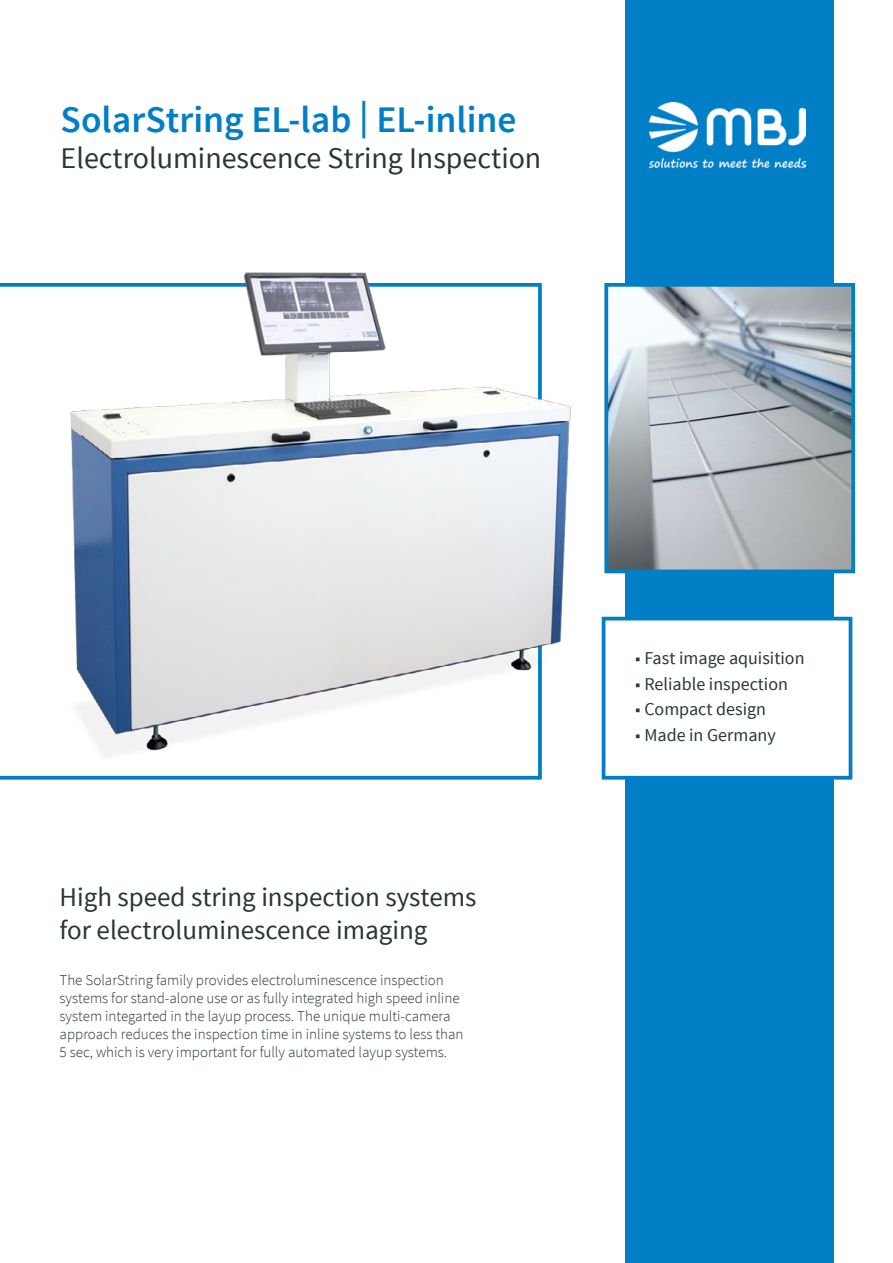
<style>
.page{position:relative;width:893px;height:1263px;background:#fff}
.page>*{position:absolute;margin:0;border:0;box-sizing:border-box;transform-origin:0 0}
.t1{font:600 37.5px "Source Sans Pro";color:#007fc7}
.t2{font:30px "Source Sans Pro";color:#2a3535}
.t3{font:27px/32.4px "Source Sans Pro";color:#2a3535}
.t4{font:18px "Source Sans Pro";color:#2a3535}
.t5{font:300 15px/18px "Source Sans Pro";color:#2a3535}
</style>
<div class="page">
<div style="left:625px;top:0;width:208px;height:1263px;background:#007fc7"></div>
<img style="left:649px;top:102px;width:156px;height:67px">
<svg style="left:0;top:283px;width:542px;height:497px"></svg>
<img style="left:609px;top:288px;width:241px;height:280px">
<div style="left:604px;top:283px;width:251px;height:290px;border:4px solid #007fc7"></div>
<img style="left:45px;top:272px;width:526px;height:499px">
<div style="left:604px;top:619px;width:246px;height:159px;background:#fff"></div>
<div style="left:602px;top:617px;width:250px;height:163px;border:4px solid #007fc7"></div>
<h1 class="t1" style="left:359px;top:92px;width:11px">|</h1>
<h1 class="t1" style="left:61px;top:95px;width:292px">SolarString EL-lab</h1>
<h2 class="t2" style="left:61px;top:139px;width:482px">Electroluminescence String Inspection</h2>
<h1 class="t1" style="left:376px;top:95px;width:142px">EL-inline</h1>
<h3 class="t3" style="left:60px;top:881px;width:419px">High speed string inspection systems for electroluminescence imaging</h3>
<p class="t5" style="left:60px;top:971px;width:405px">The SolarString family provides electroluminescence inspection systems for stand-alone use or as fully integrated high speed inline system integarted in the layup process. The unique multi-camera approach reduces the inspection time in inline systems to less than 5 sec, which is very important for fully automated layup systems.</p>
<p class="t4" style="left:635px;top:647px;width:171px">■ Fast image aquisition</p>
<p class="t4" style="left:635px;top:672px;width:154px">■ Reliable inspection</p>
<p class="t4" style="left:635px;top:698px;width:132px">■ Compact design</p>
<p class="t4" style="left:635px;top:724px;width:142px">■ Made in Germany</p>
</div>
